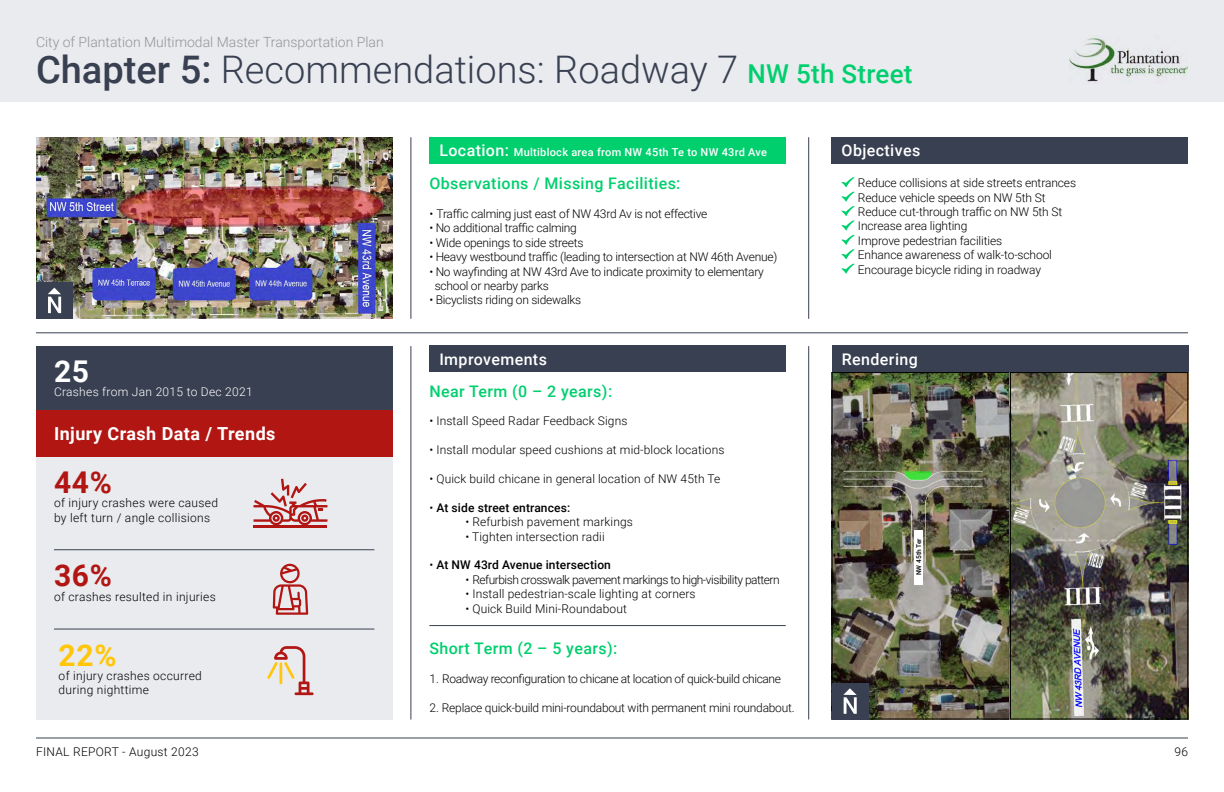
<style>
.page{position:relative;width:1224px;height:792px;background:#fff}
.page>*{position:absolute;margin:0;border:0;box-sizing:border-box;transform-origin:0 0}
.t1{font:300 38px "Roboto";color:#384051}
.t2{font:700 30px "Roboto";color:#b11613}
.t3{font:700 30px "Roboto";color:#ffc60a}
.t4{font:700 30px "Roboto";color:#fff}
.t5{font:700 18px "Roboto";letter-spacing:.025em;color:#fff}
.t6{font:500 16px "Roboto";letter-spacing:.025em;color:#00cf6e}
.t7{font:500 16px "Roboto";letter-spacing:.025em;color:#fff}
.t8{font:300 14px "Roboto";color:#939598}
.t9{font:300 12px/14.4px "Roboto";letter-spacing:-.01em;color:#000}
.t10{font:300 12px "Roboto";letter-spacing:.01em;color:#000}
.t11{font:300 12px/14.4px "Roboto";letter-spacing:.025em;color:#000}
.t12{font:300 12px "Roboto";letter-spacing:-.03em;color:#000}
.t13{font:300 12px "Roboto";letter-spacing:-.04em;color:#000}
.t14{font:500 12px "Roboto";letter-spacing:.01em;color:#000}
.t15{font:300 12px "Roboto";letter-spacing:.025em;color:#fff}
.t16{font:500 11px "Roboto";letter-spacing:.025em;color:#fff}
.t17{font:500 6.6px "Roboto";letter-spacing:.01em;color:#000}
.s1{font-weight:500}
.s2{font-weight:500;font-size:26px;color:#00cf6e}
.s3{font-size:16px}
.s4{font-weight:300}
</style>
<div class="page">
<div style="left:0;top:0;width:1224px;height:101px;background:#eaebef"></div>
<img style="left:1069px;top:37px;width:119px;height:45px">
<hr style="left:36px;top:738px;width:1152px;height:1px;background:#384051">
<div style="left:429px;top:137px;width:357px;height:27px;background:#00cf6e"></div>
<hr style="left:36px;top:332px;width:1152px;height:1px;background:#384051">
<hr style="left:410px;top:137px;width:1px;height:182px;background:#384051">
<hr style="left:808px;top:137px;width:1px;height:182px;background:#384051">
<img style="left:36px;top:137px;width:356px;height:182px">
<div style="left:36px;top:282px;width:37px;height:37px;background:#384051"></div>
<svg style="left:48px;top:288px;width:13px;height:25px"></svg>
<div style="left:36px;top:346px;width:356px;height:374px;background:#eaebef"></div>
<div style="left:36px;top:410px;width:356px;height:47px;background:#b11613"></div>
<div style="left:36px;top:346px;width:356px;height:64px;background:#384051"></div>
<hr style="left:54px;top:549px;width:320px;height:1px;background:#384051">
<hr style="left:54px;top:629px;width:320px;height:1px;background:#384051">
<hr style="left:410px;top:346px;width:1px;height:374px;background:#384051">
<svg style="left:273px;top:564px;width:35px;height:51px"></svg>
<hr style="left:254px;top:525px;width:73px;height:3px;background:#b11613">
<svg style="left:254px;top:479px;width:73px;height:46px"></svg>
<svg style="left:267px;top:646px;width:47px;height:49px"></svg>
<hr style="left:280px;top:662px;width:2px;height:22px;background:#ffc60a">
<div style="left:832px;top:137px;width:356px;height:27px;background:#384051"></div>
<svg style="left:842px;top:177px;width:12px;height:97px"></svg>
<div style="left:429px;top:346px;width:357px;height:26px;background:#384051"></div>
<hr style="left:429px;top:625px;width:357px;height:1px;background:#384051">
<div style="left:832px;top:346px;width:356px;height:26px;background:#384051"></div>
<img style="left:834px;top:374px;width:352px;height:344px">
<div style="left:832px;top:372px;width:178px;height:348px;border:1px solid #000"></div>
<div style="left:1010px;top:372px;width:178px;height:348px;border:1px solid #000"></div>
<hr style="left:808px;top:346px;width:1px;height:374px;background:#384051">
<div style="left:914px;top:531px;width:9px;height:54px;background:#fff"></div>
<div style="left:832px;top:683px;width:36px;height:37px;background:#384051"></div>
<svg style="left:843px;top:688px;width:14px;height:26px"></svg>
<p class="t8" style="left:36px;top:32px;width:349px">City of Plantation Multimodal Master Transportation Plan</p>
<h1 class="t1" style="left:36px;top:43px;width:878px"><span class="s1">Chapter 5:</span> Recommendations: Roadway 7 <span class="s2">NW 5th Street</span></h1>
<h2 class="t4" style="left:54px;top:350px;width:37px">25</h2>
<p class="t15" style="left:54px;top:384px;width:200px">Crashes from Jan 2015 to Dec 2021</p>
<h3 class="t5" style="left:54px;top:421px;width:223px">Injury Crash Data / Trends</h3>
<h2 class="t2" style="left:54px;top:461px;width:60px">44%</h2>
<p class="t11" style="left:54px;top:495px;width:166px">of injury crashes were caused by left turn / angle collisions</p>
<h2 class="t2" style="left:54px;top:555px;width:60px">36%</h2>
<p class="t11" style="left:54px;top:589px;width:163px">of crashes resulted in injuries</p>
<h2 class="t3" style="left:59px;top:634px;width:60px">22%</h2>
<p class="t11" style="left:59px;top:668px;width:145px">of injury crashes occurred during nighttime</p>
<p class="t11" style="left:36px;top:744px;width:164px">FINAL REPORT - August 2023</p>
<p class="t16" style="left:439px;top:145px;width:329px"><span class="s3">Location:</span> Multiblock area from NW 45th Te to NW 43rd Ave</p>
<h3 class="t6" style="left:429px;top:172px;width:253px">Observations / Missing Facilities:</h3>
<p class="t9" style="left:429px;top:206px;width:279px">• Traffic calming just east of NW 43rd Av is not effective</p>
<p class="t9" style="left:429px;top:221px;width:149px">• No additional traffic calming</p>
<p class="t9" style="left:429px;top:235px;width:156px">• Wide openings to side streets</p>
<p class="t9" style="left:429px;top:249px;width:349px">• Heavy westbound traffic (leading to intersection at NW 46th Avenue)</p>
<p class="t9" style="left:435px;top:264px;width:331px;text-indent:-5px">• No wayfinding at NW 43rd Ave to indicate proximity to elementary school or nearby parks</p>
<p class="t9" style="left:429px;top:293px;width:153px">• Bicyclists riding on sidewalks</p>
<h3 class="t7" style="left:842px;top:140px;width:80px">Objectives</h3>
<p class="t9" style="left:858px;top:175px;width:220px">Reduce collisions at side streets entrances Reduce vehicle speeds on NW 5th St Reduce cut-through traffic on NW 5th St Increase area lighting<br>Improve pedestrian facilities<br>Enhance awareness of walk-to-school Encourage bicycle riding in roadway</p>
<h3 class="t7" style="left:439px;top:348px;width:109px">Improvements</h3>
<h3 class="t7" style="left:842px;top:348px;width:77px">Rendering</h3>
<h3 class="t6" style="left:429px;top:380px;width:184px">Near Term (0 – 2 years):</h3>
<p class="t10" style="left:429px;top:413px;width:200px">• Install Speed Radar Feedback Signs</p>
<p class="t10" style="left:429px;top:441px;width:297px">• Install modular speed cushions at mid-block locations</p>
<p class="t10" style="left:429px;top:470px;width:293px">• Quick build chicane in general location of NW 45th Te</p>
<p class="t14" style="left:429px;top:499px;width:142px"><span class="s4">•</span> At side street entrances:</p>
<p class="t10" style="left:465px;top:513px;width:169px">• Refurbish pavement markings</p>
<p class="t10" style="left:465px;top:528px;width:141px">• Tighten intersection radii</p>
<p class="t14" style="left:429px;top:557px;width:183px"><span class="s4">•</span> At NW 43rd Avenue intersection</p>
<p class="t13" style="left:465px;top:571px;width:316px">• Refurbish crosswalk pavement markings to high-visibility pattern</p>
<p class="t10" style="left:465px;top:585px;width:232px">• Install pedestrian-scale lighting at corners</p>
<p class="t10" style="left:465px;top:600px;width:163px">• Quick Build Mini-Roundabout</p>
<h3 class="t6" style="left:429px;top:638px;width:189px">Short Term (2 – 5 years):</h3>
<p class="t12" style="left:429px;top:671px;width:353px">1. Roadway reconfiguration to chicane at location of quick-build chicane</p>
<p class="t9" style="left:429px;top:700px;width:367px">2. Replace quick-build mini-roundabout with permanent mini roundabout.</p>
<p class="t17" style="left:914px;top:575px;width:39px;rotate:-90deg">NW 45th Ter</p>
<p class="t9" style="left:1174px;top:744px;width:15px">96</p>
</div>
